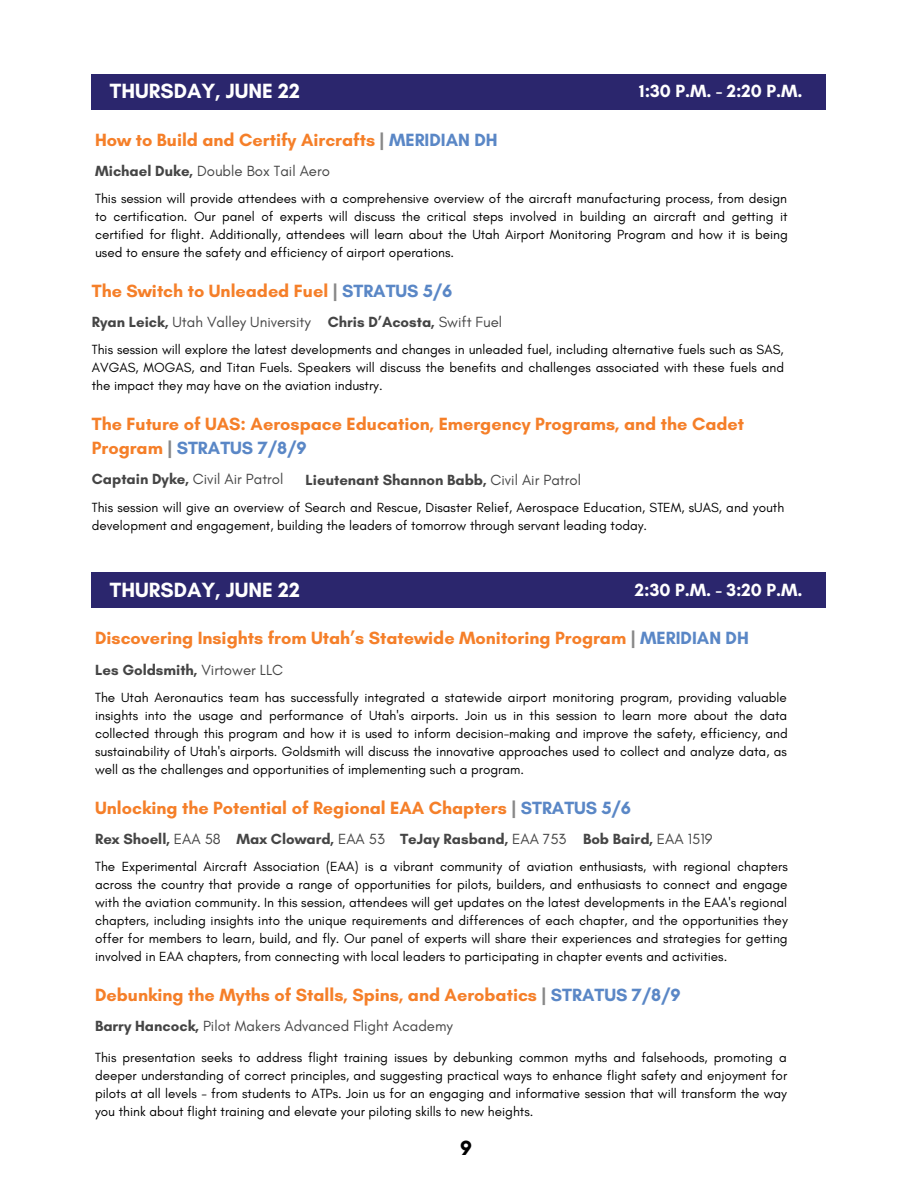
<style>
.page{position:relative;width:918px;height:1188px;background:#fff}
.page>*{position:absolute;margin:0;border:0;box-sizing:border-box;transform-origin:0 0}
.t1{font:700 21px "Glacial Indifference";color:#fff}
.t2{font:700 21px "Glacial Indifference";color:#000}
.t3{font:700 18px/24.8px "Glacial Indifference";color:#f57f29}
.t4{font:700 18px "Glacial Indifference";color:#fff}
.t5{font:700 15px "Glacial Indifference";color:#454545}
.t6{font:15px "Glacial Indifference";color:#454545}
.t7{font:13.5px/18px "Glacial Indifference";color:#000;text-align:justify}
.s1{color:#888}
.s2{color:#5a87c6}
.s3{font-weight:700}
.s4{font-weight:400}
</style>
<div class="page">
<div style="left:92px;top:74px;width:734px;height:35px;background:#2b266d"></div>
<div style="left:92px;top:572px;width:734px;height:36px;background:#2b266d"></div>
<p class="t1" style="left:110px;top:78px;width:192px">THURSDAY, JUNE 22</p>
<p class="t4" style="left:639px;top:80px;width:165px">1:30 P.M. - 2:20 P.M.</p>
<p class="t3" style="left:95px;top:127px;width:404px">How to Build and Certify Aircrafts <span class="s1">|</span> <span class="s2">MERIDIAN DH</span></p>
<p class="t6" style="left:95px;top:161px;width:236px"><span class="s3">Michael Duke,</span> Double Box Tail Aero</p>
<p class="t7" style="left:95px;top:189px;width:694px">This session will provide attendees with a comprehensive overview of the aircraft manufacturing process, from design to certification. Our panel of experts will discuss the critical steps involved in building an aircraft and getting it certified for flight. Additionally, attendees will learn about the Utah Airport Monitoring Program and how it is being used to ensure the safety and efficiency of airport operations.</p>
<p class="t3" style="left:92px;top:278px;width:362px">The Switch to Unleaded Fuel <span class="s1">|</span> <span class="s2">STRATUS 5/6</span></p>
<p class="t6" style="left:92px;top:312px;width:220px"><span class="s3">Ryan Leick,</span> Utah Valley University</p>
<p class="t7" style="left:92px;top:340px;width:694px">This session will explore the latest developments and changes in unleaded fuel, including alternative fuels such as SAS, AVGAS, MOGAS, and Titan Fuels. Speakers will discuss the benefits and challenges associated with these fuels and the impact they may have on the aviation industry.</p>
<p class="t5" style="left:328px;top:312px;width:176px">Chris D’Acosta, <span class="s4">Swift Fuel</span></p>
<p class="t3" style="left:92px;top:411px;width:654px">The Future of UAS: Aerospace Education, Emergency Programs, and the Cadet<br>Program <span class="s1">|</span> <span class="s2">STRATUS 7/8/9</span></p>
<p class="t6" style="left:92px;top:470px;width:193px"><span class="s3">Captain Dyke,</span> Civil Air Patrol</p>
<p class="t7" style="left:92px;top:498px;width:694px">This session will give an overview of Search and Rescue, Disaster Relief, Aerospace Education, STEM, sUAS, and youth development and engagement, building the leaders of tomorrow through servant leading today.</p>
<p class="t5" style="left:306px;top:470px;width:277px">Lieutenant Shannon Babb, <span class="s4">Civil Air Patrol</span></p>
<p class="t1" style="left:110px;top:577px;width:192px">THURSDAY, JUNE 22</p>
<p class="t4" style="left:635px;top:579px;width:169px">2:30 P.M. - 3:20 P.M.</p>
<p class="t3" style="left:95px;top:626px;width:655px">Discovering Insights from Utah’s Statewide Monitoring Program <span class="s1">|</span> <span class="s2">MERIDIAN DH</span></p>
<p class="t5" style="left:95px;top:660px;width:190px">Les Goldsmith, <span class="s4">Virtower LLC</span></p>
<p class="t7" style="left:95px;top:688px;width:694px">The Utah Aeronautics team has successfully integrated a statewide airport monitoring program, providing valuable insights into the usage and performance of Utah's airports. Join us in this session to learn more about the data collected through this program and how it is used to inform decision-making and improve the safety, efficiency, and sustainability of Utah's airports. Goldsmith will discuss the innovative approaches used to collect and analyze data, as well as the challenges and opportunities of implementing such a program.</p>
<p class="t3" style="left:95px;top:795px;width:538px">Unlocking the Potential of Regional EAA Chapters <span class="s1">|</span> <span class="s2">STRATUS 5/6</span></p>
<p class="t5" style="left:95px;top:829px;width:127px">Rex Shoell, <span class="s4">EAA 58</span></p>
<p class="t7" style="left:95px;top:857px;width:694px">The Experimental Aircraft Association (EAA) is a vibrant community of aviation enthusiasts, with regional chapters across the country that provide a range of opportunities for pilots, builders, and enthusiasts to connect and engage with the aviation community. In this session, attendees will get updates on the latest developments in the EAA's regional chapters, including insights into the unique requirements and differences of each chapter, and the opportunities they offer for members to learn, build, and fly. Our panel of experts will share their experiences and strategies for getting involved in EAA chapters, from connecting with local leaders to participating in chapter events and activities.</p>
<p class="t5" style="left:237px;top:829px;width:150px">Max Cloward, <span class="s4">EAA 53</span></p>
<p class="t5" style="left:400px;top:830px;width:168px">TeJay Rasband, <span class="s4">EAA 753</span></p>
<p class="t5" style="left:583px;top:829px;width:131px">Bob Baird, <span class="s4">EAA 1519</span></p>
<p class="t3" style="left:95px;top:982px;width:587px">Debunking the Myths of Stalls, Spins, and Aerobatics <span class="s1">|</span> <span class="s2">STRATUS 7/8/9</span></p>
<p class="t6" style="left:95px;top:1016px;width:359px"><span class="s3">Barry Hancock,</span> Pilot Makers Advanced Flight Academy</p>
<p class="t7" style="left:95px;top:1048px;width:694px">This presentation seeks to address flight training issues by debunking common myths and falsehoods, promoting a deeper understanding of correct principles, and suggesting practical ways to enhance flight safety and enjoyment for pilots at all levels - from students to ATPs. Join us for an engaging and informative session that will transform the way you think about flight training and elevate your piloting skills to new heights.</p>
<p class="t2" style="left:460px;top:1135px;width:13px">9</p>
</div>
